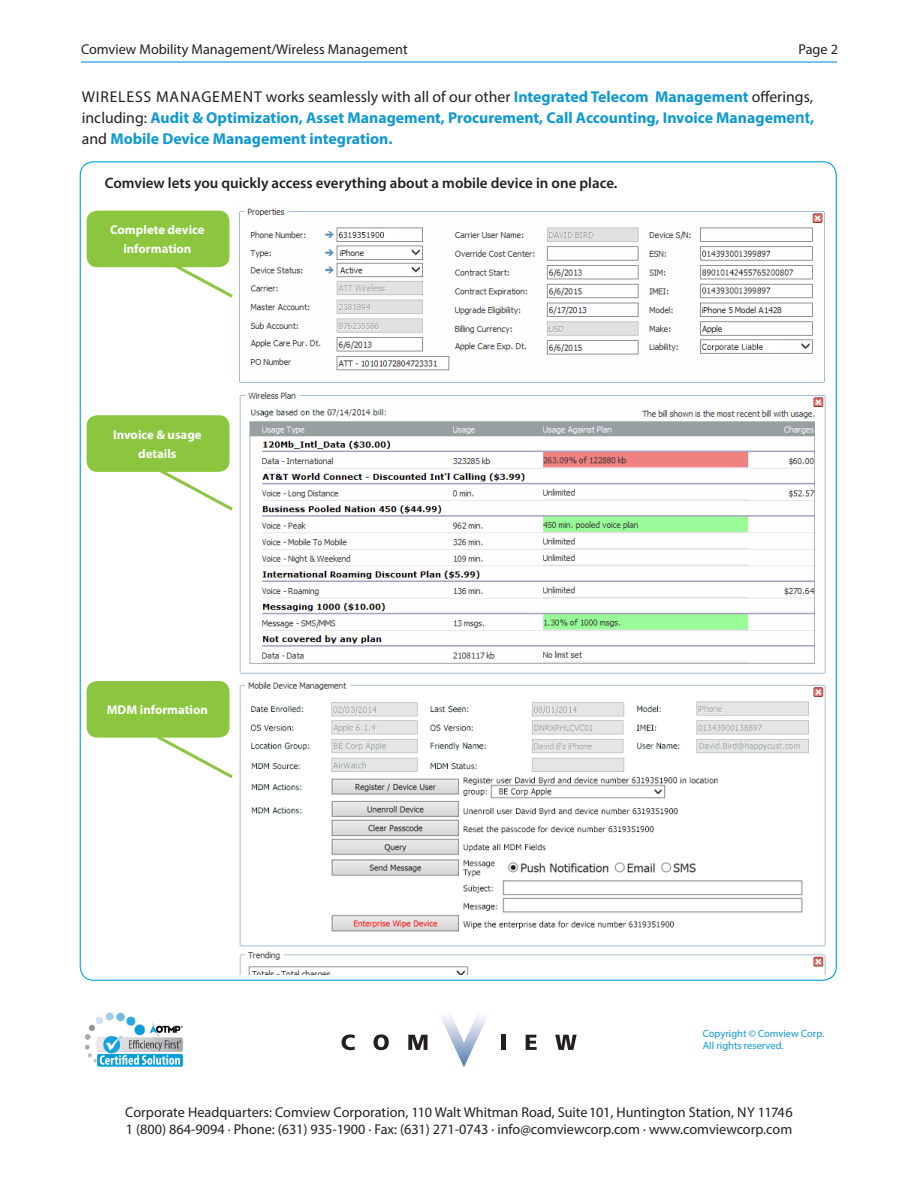
<style>
.page{position:relative;width:918px;height:1188px;background:#fff}
.page>*{position:absolute;margin:0;border:0;box-sizing:border-box;transform-origin:0 0}
.Main_Text{font:700 15.75px/21px "Myriad Pro";color:#0e98d7;text-align:justify}
.Chart_Subhead{font:600 15px "Myriad Pro";color:#231f20}
.t1{font:14.25px "Myriad Pro";color:#231f20}
.Main_Head{font:700 12.75px/19.5px "Myriad Pro";color:#fff;text-align:center}
.t2{font:10.5px/12.6px "Myriad Pro";color:#0e98d7}
.s1{font-weight:400;color:#231f20}
.s2{font-family:"Arial"}
</style>
<div class="page">
<img style="left:84px;top:1013px;width:100px;height:53px">
<svg style="left:441px;top:1016px;width:46px;height:51px"></svg>
<svg style="left:342px;top:1034px;width:13px;height:16px"></svg>
<svg style="left:374px;top:1034px;width:15px;height:16px"></svg>
<svg style="left:408px;top:1035px;width:20px;height:15px"></svg>
<hr style="left:501px;top:1035px;width:4px;height:15px;background:#231f20">
<svg style="left:526px;top:1035px;width:11px;height:15px"></svg>
<svg style="left:555px;top:1035px;width:22px;height:15px"></svg>
<hr style="left:81px;top:61px;width:756px;height:2px;background:#0e98d7">
<img style="left:225px;top:208px;width:601px;height:766px">
<div style="left:87px;top:211px;width:142px;height:56px;background:#8bc63e;border-radius:11px"></div>
<div style="left:87px;top:415px;width:142px;height:57px;background:#8bc63e;border-radius:11px"></div>
<div style="left:87px;top:681px;width:142px;height:57px;background:#8bc63e;border-radius:11px"></div>
<svg style="left:154px;top:252px;width:82px;height:48px"></svg>
<svg style="left:154px;top:465px;width:82px;height:48px"></svg>
<svg style="left:154px;top:733px;width:82px;height:48px"></svg>
<p class="t1" style="left:81px;top:40px;width:328px">Comview Mobility Management/Wireless Management</p>
<p class="Main_Text" style="left:82px;top:85px;width:734px"><span class="s1">WIRELESS MANAGEMENT works seamlessly with all of our other</span> Integrated Telecom Management <span class="s1">offerings, including:</span> Audit &amp; Optimization, Asset Management, Procurement, Call Accounting, Invoice Managem<span class="s2">ent</span>, <span class="s1">and</span> Mobile Device Management integration.</p>
<p class="Chart_Subhead" style="left:105px;top:174px;width:514px">Comview lets you quickly access everything about a mobile device in one place.</p>
<p class="Main_Head" style="left:110px;top:219px;width:96px">Complete device information</p>
<p class="t1" style="left:799px;top:41px;width:41px">Page 2</p>
<p class="Main_Head" style="left:113px;top:424px;width:90px">Invoice &amp; usage details</p>
<p class="Main_Head" style="left:107px;top:700px;width:103px">MDM information</p>
<p class="t2" style="left:703px;top:1027px;width:123px">Copyright © Comview Corp.<br>All rights reserved.</p>
<p class="t1" style="left:125px;top:1103px;width:669px">Corporate Headquarters: Comview Corporation, 110 Walt Whitman Road, Suite 101, Huntington Station, NY 11746</p>
<p class="t1" style="left:126px;top:1120px;width:668px">1 (800) 864-9094 · Phone: (631) 935-1900 · Fax: (631) 271-0743 · info@comviewcorp.com · www.comviewcorp.com</p>
</div>
